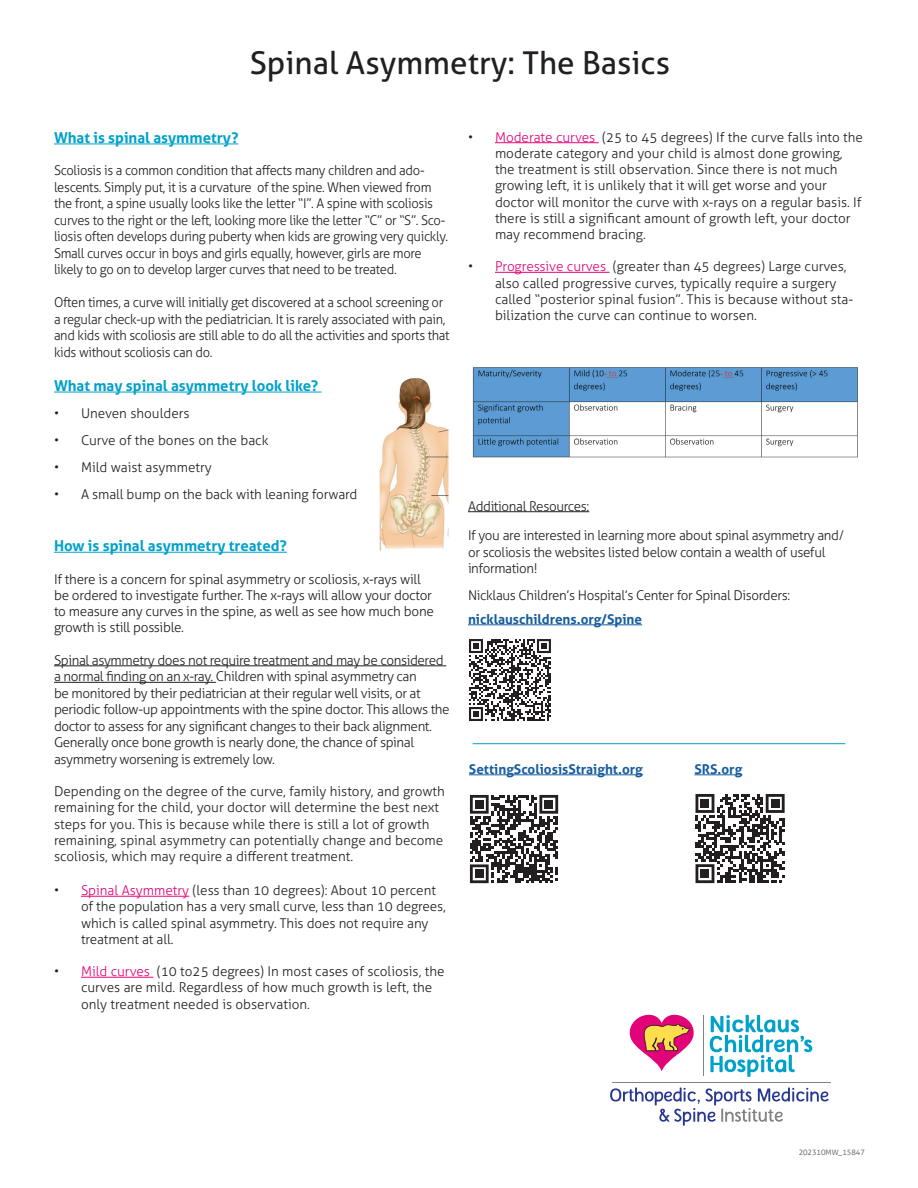
<style>
.page{position:relative;width:918px;height:1188px;background:#fff}
.page>*{position:absolute;margin:0;border:0;box-sizing:border-box;transform-origin:0 0}
.t1{font:31.5px "Aller";color:#231f20}
.t2{font:700 15px "Aller";color:#00a1ca}
.t3{font:300 13.5px/16.2px "Aller";color:#231f20}
.t4{font:300 13.5px/16.2px "Aller";letter-spacing:-.02em;color:#231f20}
.t5{font:300 13.5px/16.5px "Aller";letter-spacing:-.02em;color:#231f20;scale:.96 1}
.t6{font:700 13.5px "Aller";color:#175d9e}
.t7{font:300 7.5px "Aller Trial";color:#231f20}
.s1{color:#e30379}
</style>
<div class="page">
<hr style="left:612px;top:1082px;width:218px;height:1px;background:#808285">
<svg style="left:710px;top:1015px;width:102px;height:62px"></svg>
<hr style="left:703px;top:1015px;width:1px;height:60px;background:#808285">
<svg style="left:629px;top:1015px;width:65px;height:56px"></svg>
<svg style="left:610px;top:1088px;width:219px;height:38px"></svg>
<hr style="left:54px;top:144px;width:184px;height:1px;background:#00a1ca">
<hr style="left:54px;top:392px;width:268px;height:1px;background:#00a1ca">
<hr style="left:54px;top:552px;width:233px;height:1px;background:#00a1ca">
<hr style="left:54px;top:665px;width:392px;height:1px;background:#231f20">
<hr style="left:54px;top:682px;width:162px;height:1px;background:#231f20">
<hr style="left:81px;top:896px;width:108px;height:1px;background:#e30379">
<hr style="left:81px;top:977px;width:72px;height:1px;background:#e30379">
<hr style="left:495px;top:142px;width:104px;height:1px;background:#e30379">
<hr style="left:495px;top:272px;width:115px;height:1px;background:#e30379">
<hr style="left:468px;top:511px;width:121px;height:1px;background:#231f20">
<hr style="left:468px;top:624px;width:174px;height:1px;background:#175d9e">
<img style="left:380px;top:378px;width:69px;height:173px">
<img style="left:472px;top:367px;width:386px;height:91px">
<svg style="left:469px;top:639px;width:82px;height:82px"></svg>
<hr style="left:469px;top:774px;width:174px;height:1px;background:#175d9e">
<hr style="left:473px;top:743px;width:372px;height:1px;background:#00a1ca">
<svg style="left:470px;top:795px;width:88px;height:88px"></svg>
<div style="left:475px;top:800px;width:8px;height:8px;background:#231f20"></div>
<div style="left:545px;top:800px;width:8px;height:8px;background:#231f20"></div>
<div style="left:475px;top:870px;width:8px;height:8px;background:#231f20"></div>
<hr style="left:694px;top:774px;width:48px;height:1px;background:#175d9e">
<svg style="left:696px;top:794px;width:89px;height:89px"></svg>
<div style="left:701px;top:799px;width:8px;height:9px;background:#231f20"></div>
<div style="left:771px;top:799px;width:8px;height:9px;background:#231f20"></div>
<div style="left:701px;top:870px;width:8px;height:8px;background:#231f20"></div>
<h1 class="t1" style="left:250px;top:44px;width:422px">Spinal Asymmetry: The Basics</h1>
<p class="t2" style="left:54px;top:128px;width:186px">What is spinal asymmetry?</p>
<p class="t5" style="left:54px;top:162px;width:412px">Scoliosis is a common condition that affects many children and ado&shy;lescents. Simply put, it is a curvature of the spine. When viewed from the front, a spine usually looks like the letter “I”. A spine with scoliosis curves to the right or the left, looking more like the letter “C” or “S”. Sco&shy;liosis often develops during puberty when kids are growing very quickly.<br>Small curves occur in boys and girls equally, however, girls are more likely to go on to develop larger curves that need to be treated.</p>
<p class="t5" style="left:54px;top:294px;width:414px">Often times, a curve will initially get discovered at a school screening or a regular check-up with the pediatrician. It is rarely associated with pain, and kids with scoliosis are still able to do all the activities and sports that kids without scoliosis can do.</p>
<p class="t2" style="left:54px;top:376px;width:266px">What may spinal asymmetry look like?</p>
<p class="t3" style="left:54px;top:405px;width:137px">• Uneven shoulders</p>
<p class="t3" style="left:54px;top:432px;width:216px">• Curve of the bones on the back</p>
<p class="t3" style="left:54px;top:459px;width:159px">• Mild waist asymmetry</p>
<p class="t4" style="left:54px;top:486px;width:305px">• A small bump on the back with leaning forward</p>
<p class="t2" style="left:54px;top:537px;width:235px">How is spinal asymmetry treated?</p>
<p class="t4" style="left:54px;top:571px;width:381px">If there is a concern for spinal asymmetry or scoliosis, x-rays will be ordered to investigate further. The x-rays will allow your doctor to measure any curves in the spine, as well as see how much bone growth is still possible.</p>
<p class="t4" style="left:54px;top:652px;width:397px">Spinal asymmetry does not require treatment and may be considered a normal finding on an x-ray. Children with spinal asymmetry can<br>be monitored by their pediatrician at their regular well visits, or at periodic follow-up appointments with the spine doctor. This allows the doctor to assess for any significant changes to their back alignment.<br>Generally once bone growth is nearly done, the chance of spinal asymmetry worsening is extremely low.</p>
<p class="t3" style="left:54px;top:783px;width:392px">Depending on the degree of the curve, family history, and growth remaining for the child, your doctor will determine the best next steps for you. This is because while there is still a lot of growth remaining, spinal asymmetry can potentially change and become scoliosis, which may require a different treatment.</p>
<p class="t4" style="left:81px;top:882px;width:366px;text-indent:-27px">• <span class="s1">Spinal Asymmetry</span> (less than 10 degrees): About 10 percent of the population has a very small curve, less than 10 degrees, which is called spinal asymmetry. This does not require any treatment at all.</p>
<p class="t3" style="left:81px;top:963px;width:365px;text-indent:-27px">• <span class="s1">Mild curves</span> (10 to25 degrees) In most cases of scoliosis, the curves are mild. Regardless of how much growth is left, the only treatment needed is observation.</p>
<p class="t3" style="left:495px;top:129px;width:370px;text-indent:-27px">• <span class="s1">Moderate curves</span> (25 to 45 degrees) If the curve falls into the moderate category and your child is almost done growing, the treatment is still observation. Since there is not much growing left, it is unlikely that it will get worse and your doctor will monitor the curve with x-rays on a regular basis. If there is still a significant amount of growth left, your doctor may recommend bracing.</p>
<p class="t3" style="left:495px;top:258px;width:360px;text-indent:-27px">• <span class="s1">Progressive curves</span> (greater than 45 degrees) Large curves, also called progressive curves, typically require a surgery called “posterior spinal fusion”. This is because without sta&shy;bilization the curve can continue to worsen.</p>
<p class="t4" style="left:468px;top:491px;width:378px;line-height:29.7px">Additional Resources:<br>If you are interested in learning more about spinal asymmetry and/</p>
<p class="t4" style="left:468px;top:544px;width:359px">or scoliosis the websites listed below contain a wealth of useful information!</p>
<p class="t4" style="left:468px;top:587px;width:324px">Nicklaus Children’s Hospital’s Center for Spinal Disorders:</p>
<p class="t6" style="left:468px;top:611px;width:176px">nicklauschildrens.org/Spine</p>
<p class="t6" style="left:469px;top:761px;width:176px">SettingScoliosisStraight.org</p>
<p class="t6" style="left:694px;top:761px;width:49px">SRS.org</p>
<p class="t7" style="left:799px;top:1147px;width:68px">202310MW_15847</p>
</div>
